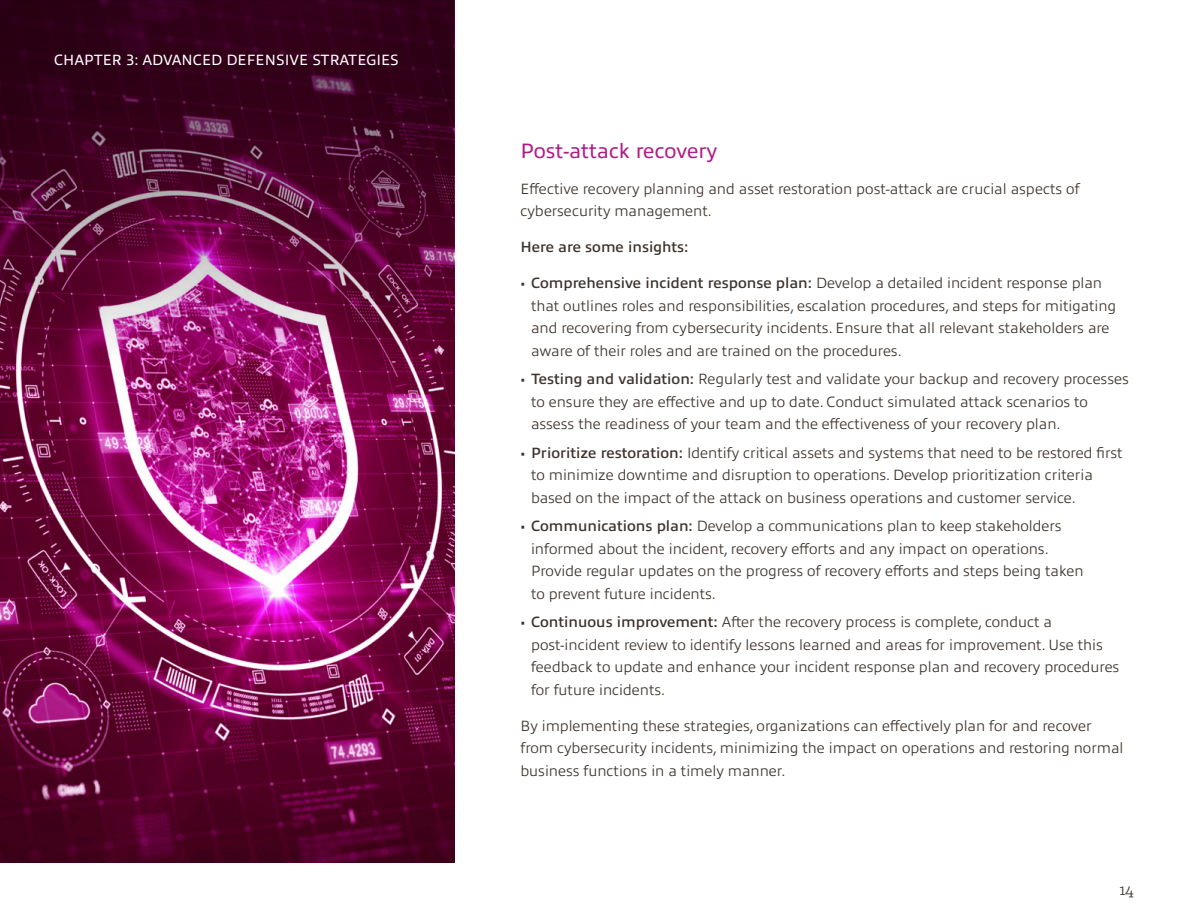
<style>
.page{position:relative;width:1188px;height:918px;background:#fff}
.page>*{position:absolute;margin:0;border:0;box-sizing:border-box;transform-origin:0 0}
.t1{font:21px "Allumi Pro";color:#b01c87}
.t2{font:18px "Klinic Slab";color:#3e332d}
.Body{font:300 15px/22.5px "Allumi Pro";color:#3e332d}
.t3{font:15px "Allumi Pro";color:#fff}
.Body-2{font:600 15px "Allumi Pro";color:#3e332d}
.s1{font-weight:600}
</style>
<div class="page">
<img style="left:0;top:0;width:454px;height:863px">
<p class="t3" style="left:54px;top:49px;width:346px">CHAPTER 3: ADVANCED DEFENSIVE STRATEGIES</p>
<h2 class="t1" style="left:520px;top:135px;width:198px">Post-attack recovery</h2>
<p class="Body" style="left:520px;top:176px;width:561px">Effective recovery planning and asset restoration post-attack are crucial aspects of cybersecurity management.</p>
<p class="Body-2" style="left:520px;top:236px;width:170px">Here are some insights:</p>
<p class="Body" style="left:531px;top:271px;width:587px;text-indent:-10px">• <span class="s1">Comprehensive incident response plan:</span> Develop a detailed incident response plan that outlines roles and responsibilities, escalation procedures, and steps for mitigating and recovering from cybersecurity incidents. Ensure that all relevant stakeholders are aware of their roles and are trained on the procedures.</p>
<p class="Body" style="left:531px;top:367px;width:599px;text-indent:-10px">• <span class="s1">Testing and validation:</span> Regularly test and validate your backup and recovery processes to ensure they are effective and up to date. Conduct simulated attack scenarios to assess the readiness of your team and the effectiveness of your recovery plan.</p>
<p class="Body" style="left:531px;top:440px;width:593px;text-indent:-10px">• <span class="s1">Prioritize restoration:</span> Identify critical assets and systems that need to be restored first to minimize downtime and disruption to operations. Develop prioritization criteria based on the impact of the attack on business operations and customer service.</p>
<p class="Body" style="left:531px;top:514px;width:554px;text-indent:-10px">• <span class="s1">Communications plan:</span> Develop a communications plan to keep stakeholders informed about the incident, recovery efforts and any impact on operations.<br>Provide regular updates on the progress of recovery efforts and steps being taken to prevent future incidents.</p>
<p class="Body" style="left:531px;top:610px;width:590px;text-indent:-10px">• <span class="s1">Continuous improvement:</span> After the recovery process is complete, conduct a post-incident review to identify lessons learned and areas for improvement. Use this feedback to update and enhance your incident response plan and recovery procedures for future incidents.</p>
<p class="Body" style="left:520px;top:713px;width:605px">By implementing these strategies, organizations can effectively plan for and recover from cybersecurity incidents, minimizing the impact on operations and restoring normal business functions in a timely manner.</p>
<p class="t2" style="left:1119px;top:878px;width:16px">14</p>
</div>
